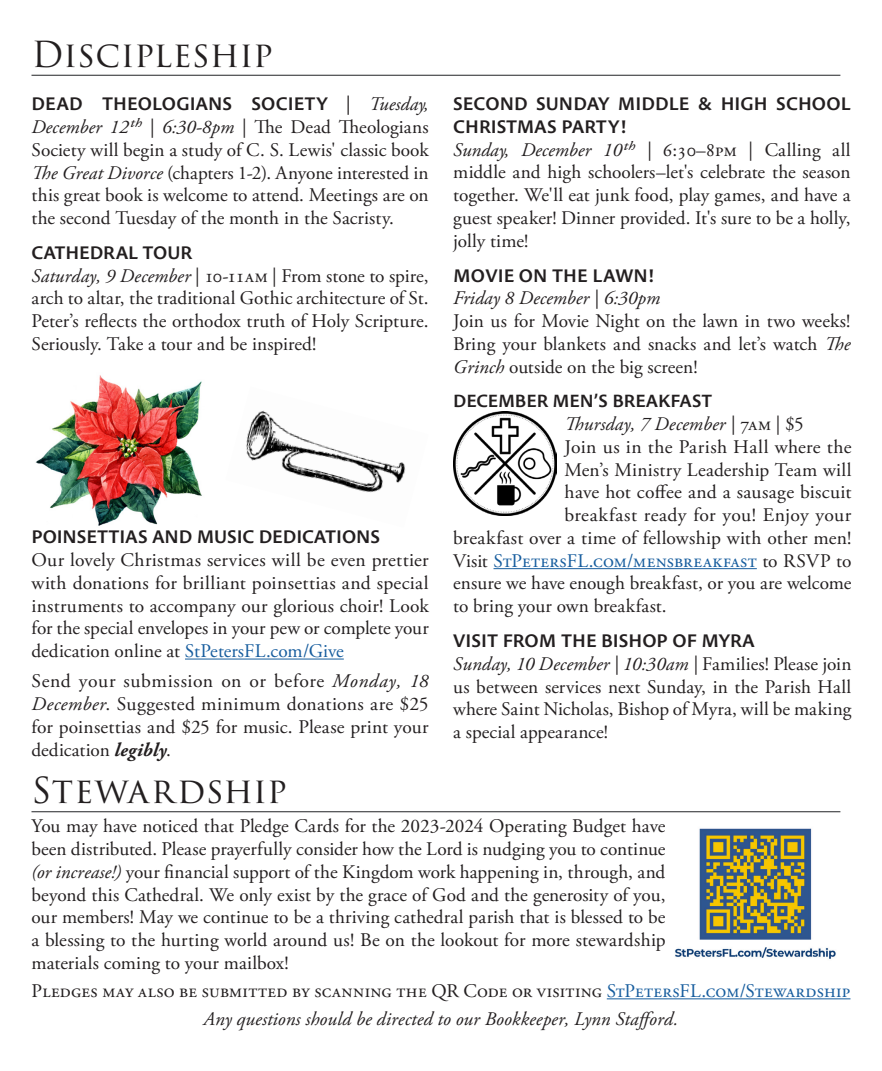
<style>
.page{position:relative;width:882px;height:1071px;background:#fff}
.page>*{position:absolute;margin:0;border:0;box-sizing:border-box;transform-origin:0 0}
.t1{font:35px "Trajan Pro 3";letter-spacing:.005em;color:#231f20}
.Blurb_Body{font:19.25px/22.8px "Adobe Garamond Pro";letter-spacing:.02em;color:#231f20;text-align:justify}
.Community_Blurb_text{font:19.25px/22.8px "Adobe Garamond Pro";letter-spacing:.015em;color:#231f20;text-align:justify}
.Community_Blurb_Header{font:19.25px/22.8px "Adobe Garamond Pro";letter-spacing:.03em;color:#231f20;text-align:justify}
.Community_Blurb_Header-2{font:600 19.25px/22.8px "Pelago";color:#231f20}
.Blurb_Body-2{font:italic 19.25px "Adobe Garamond Pro";letter-spacing:.005em;color:#231f20}
.Community_Blurb_text-2{font:19.25px "Adobe Garamond Pro";letter-spacing:.04em;color:#231f20}
.Community_Blurb_text-3{font:19.25px "Adobe Garamond Pro";letter-spacing:.015em;color:#175d9e}
.Community_Blurb_text-4{font:italic 19.25px "Adobe Garamond Pro";letter-spacing:.005em;color:#231f20}
.Community_Blurb_Header-3{font:600 18.72px "Pelago";color:#231f20}
.s1{font-family:"Pelago";font-weight:600}
.s2{font-family:"Minion Pro"}
.s3{font-style:italic}
.s4{color:#175d9e}
.s5{font-weight:700;font-style:italic}
.s6{font-style:normal}
.s7{color:#231f20}
</style>
<div class="page">
<hr style="left:32px;top:75px;width:808px;height:1px;background:#57585a">
<hr style="left:607px;top:998px;width:243px;height:1px;background:#175d9e">
<hr style="left:32px;top:811px;width:808px;height:1px;background:#57585a">
<img style="left:675px;top:828px;width:161px;height:131px">
<hr style="left:494px;top:568px;width:263px;height:1px;background:#175d9e">
<img style="left:453px;top:412px;width:104px;height:103px">
<hr style="left:185px;top:659px;width:159px;height:1px;background:#175d9e">
<img style="left:35px;top:375px;width:167px;height:151px">
<img style="left:246px;top:410px;width:160px;height:83px">
<p class="t1" style="left:32px;top:30px;width:243px">Discipleship</p>
<p class="Blurb_Body" style="left:32px;top:94px;width:399px"><span class="s1">DEAD THEOLOGIANS SOCIETY</span> <span class="s2">|</span> <span class="s3">Tuesday, December 12th | 6:30-8pm</span> | The Dead Theologians Society will begin a study of C. S. Lewis' classic book <span class="s3">The Great Divorce</span> (chapters 1-2). Anyone interested in this great book is welcome to attend. Meetings are on the second Tuesday of the month in the Sacristy.</p>
<p class="Community_Blurb_Header-2" style="left:32px;top:241px;width:162px">CATHEDRAL TOUR</p>
<p class="Community_Blurb_Header" style="left:32px;top:265px;width:399px"><span class="s3">Saturday, 9 December</span> | 10-11am | From stone to spire, arch to altar, the traditional Gothic architecture of St.<br>Peter’s reflects the orthodox truth of Holy Scripture.<br>Seriously. Take a tour and be inspired!</p>
<p class="Community_Blurb_Header-2" style="left:32px;top:525px;width:350px">POINSETTIAS AND MUSIC DEDICATIONS</p>
<p class="Community_Blurb_text" style="left:32px;top:549px;width:399px">Our lovely Christmas services will be even prettier with donations for brilliant poinsettias and special instruments to accompany our glorious choir! Look for the special envelopes in your pew or complete your dedication online at <span class="s4">StPetersFL.com/Give</span></p>
<p class="Community_Blurb_text" style="left:32px;top:671px;width:399px">Send your submission on or before <span class="s3">Monday, 18<br>December</span>. Suggested minimum donations are $25 for poinsettias and $25 for music. Please print your dedication <span class="s5">legibly</span>.</p>
<p class="t1" style="left:32px;top:766px;width:257px">Stewardship</p>
<p class="Community_Blurb_Header-2" style="left:453px;top:92px;width:399px">SECOND SUNDAY MIDDLE &amp; HIGH SCHOOL<br>CHRISTMAS PARTY!</p>
<p class="Blurb_Body" style="left:453px;top:139px;width:399px"><span class="s3">Sunday, December 10th |</span> 6:30–8pm | Calling all middle and high schoolers–let's celebrate the season together. We'll eat junk food, play games, and have a guest speaker! Dinner provided. It's sure to be a holly, jolly time!</p>
<p class="Community_Blurb_Header-2" style="left:453px;top:263px;width:202px">MOVIE ON THE LAWN!</p>
<p class="Blurb_Body-2" style="left:453px;top:287px;width:208px">Friday 8 December | 6:30pm</p>
<p class="Blurb_Body" style="left:453px;top:310px;width:399px">Join us for Movie Night on the lawn in two weeks!<br>Bring your blankets and snacks and let’s watch <span class="s3">The Grinch</span> outside on the big screen!</p>
<p class="Community_Blurb_Header-3" style="left:453px;top:389px;width:260px">DECEMBER MEN’S BREAKFAST</p>
<p class="Community_Blurb_text-4" style="left:565px;top:413px;width:241px">Thursday, 7 December | <span class="s6">7am | $5</span></p>
<p class="Community_Blurb_text" style="left:565px;top:436px;width:288px">Join us in the Parish Hall where the</p>
<p class="Community_Blurb_text" style="left:565px;top:459px;width:288px">Men’s Ministry Leadership Team will</p>
<p class="Community_Blurb_text" style="left:565px;top:482px;width:288px">have hot coffee and a sausage biscuit</p>
<p class="Community_Blurb_text" style="left:565px;top:504px;width:288px">breakfast ready for you! Enjoy your</p>
<p class="Community_Blurb_text-2" style="left:453px;top:526px;width:400px">breakfast over a time of fellowship with other men!</p>
<p class="Community_Blurb_text-3" style="left:453px;top:549px;width:400px"><span class="s7">Visit</span> StPetersFL.com/mensbreakfast <span class="s7">to RSVP to</span></p>
<p class="Community_Blurb_text" style="left:453px;top:573px;width:400px">ensure we have enough breakfast, or you are welcome</p>
<p class="Community_Blurb_text" style="left:453px;top:595px;width:215px">to bring your own breakfast.</p>
<p class="Community_Blurb_Header-2" style="left:453px;top:629px;width:303px">VISIT FROM THE BISHOP OF MYRA</p>
<p class="Blurb_Body" style="left:453px;top:653px;width:400px"><span class="s3">Sunday, 10 December | 10:30am |</span> Families! Please join us between services next Sunday, in the Parish Hall where Saint Nicholas, Bishop of Myra, will be making a special appearance!</p>
<p class="Blurb_Body" style="left:32px;top:816px;width:636px">You may have noticed that Pledge Cards for the 2023-2024 Operating Budget have been distributed. Please prayerfully consider how the Lord is nudging you to continue <span class="s3">(or increase!)</span> your financial support of the Kingdom work happening in, through, and beyond this Cathedral. We only exist by the grace of God and the generosity of you, our members! May we continue to be a thriving cathedral parish that is blessed to be a blessing to the hurting world around us! Be on the lookout for more stewardship materials coming to your mailbox!</p>
<p class="Blurb_Body" style="left:32px;top:980px;width:820px">Pledges may also be submitted by scanning the QR Code or visiting <span class="s4">StPetersFL.com/Stewardship</span></p>
<p class="Blurb_Body-2" style="left:204px;top:1007px;width:476px">Any questions should be directed to our Bookkeeper, Lynn Stafford.</p>
</div>
